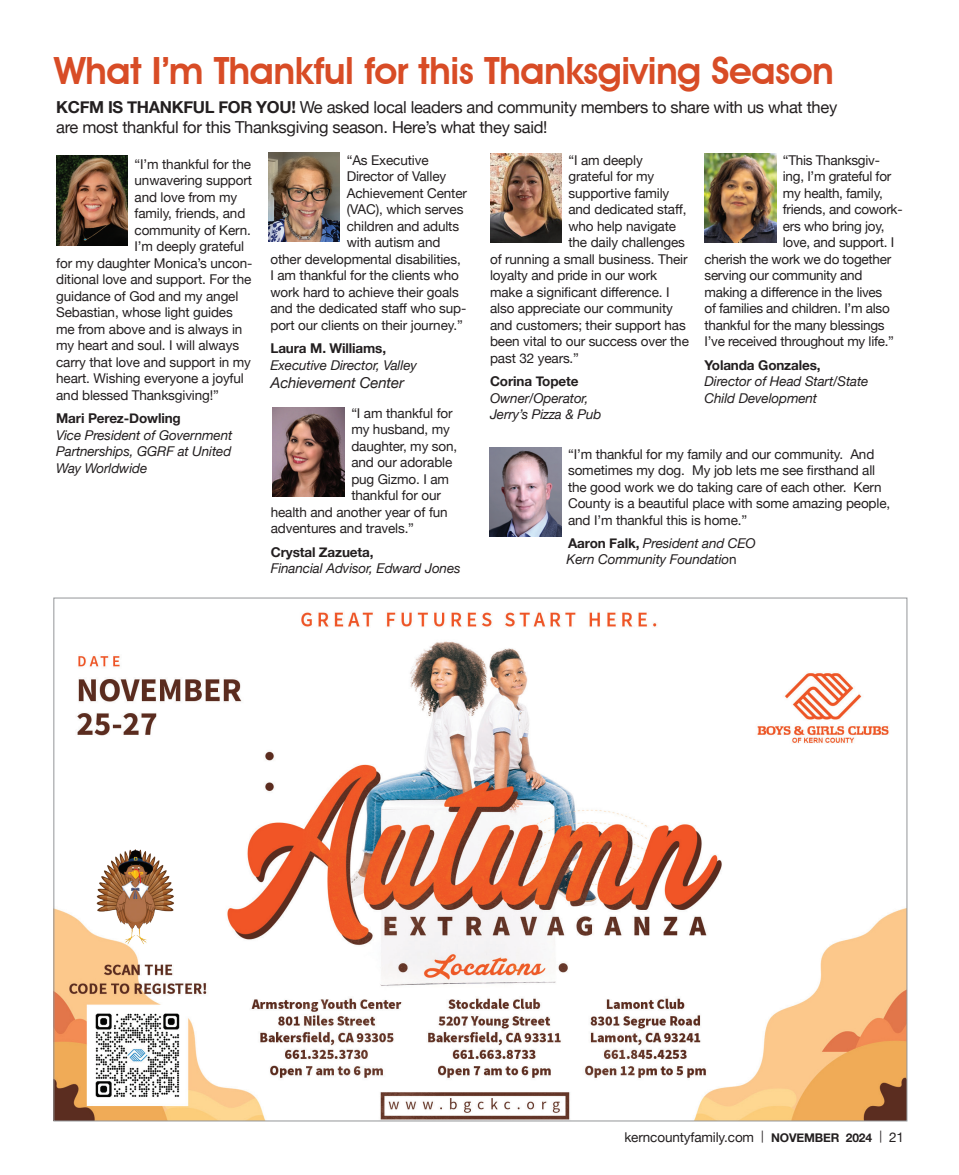
<style>
.page{position:relative;width:959px;height:1175px;background:#fff}
.page>*{position:absolute;margin:0;border:0;box-sizing:border-box;transform-origin:0 0}
.t1{font:600 37.5px "Avant Garde IT Cby BT";letter-spacing:-.015em;color:#d84c26}
.t2{font:16.5px/19.5px "Helvetica Neue";letter-spacing:-.02em;color:#231f20}
.t3{font:italic 15px "Helvetica Neue";letter-spacing:-.01em;color:#231f20}
.t4{font:13.5px/16.5px "Helvetica Neue";letter-spacing:-.01em;color:#231f20}
.t5{font:italic 13.5px/16.5px "Helvetica Neue";letter-spacing:-.01em;color:#231f20}
.t6{font:700 13.5px "Helvetica Neue";letter-spacing:-.01em;color:#231f20}
.s1{font-weight:700}
.s2{font-weight:700;font-style:normal}
.s3{font-style:normal}
.s4{font-size:12px}
.s5{font-weight:700;font-size:12px}
</style>
<div class="page">
<img style="left:55px;top:612px;width:850px;height:507px">
<img style="left:490px;top:153px;width:71px;height:90px">
<img style="left:273px;top:407px;width:71px;height:89px">
<img style="left:268px;top:152px;width:72px;height:90px">
<img style="left:56px;top:156px;width:72px;height:89px">
<img style="left:704px;top:153px;width:72px;height:90px">
<img style="left:489px;top:447px;width:72px;height:89px">
<img style="left:97px;top:839px;width:77px;height:108px">
<h1 class="t1" style="left:54px;top:48px;width:781px">What I’m Thankful for this Thanksgiving Season</h1>
<p class="t2" style="left:56px;top:99px;width:782px"><span class="s1">KCFM IS THANKFUL FOR YOU!</span> We asked local leaders and community members to share with us what they are most thankful for this Thanksgiving season. Here’s what they said!</p>
<p class="t4" style="left:135px;top:156px;width:118px">“I’m thankful for the</p>
<p class="t4" style="left:135px;top:173px;width:119px">unwavering support</p>
<p class="t4" style="left:135px;top:189px;width:104px">and love from my</p>
<p class="t4" style="left:135px;top:206px;width:112px">family, friends, and</p>
<p class="t4" style="left:135px;top:222px;width:118px">community of Kern.</p>
<p class="t4" style="left:135px;top:239px;width:111px">I’m deeply grateful</p>
<p class="t4" style="left:56px;top:255px;width:198px">for my daughter Monica’s uncon-</p>
<p class="t4" style="left:56px;top:272px;width:197px">ditional love and support. For the</p>
<p class="t4" style="left:56px;top:288px;width:184px">guidance of God and my angel</p>
<p class="t4" style="left:56px;top:305px;width:178px">Sebastian, whose light guides</p>
<p class="t4" style="left:56px;top:321px;width:188px">me from above and is always in</p>
<p class="t4" style="left:56px;top:338px;width:184px">my heart and soul. I will always</p>
<p class="t4" style="left:56px;top:354px;width:196px">carry that love and support in my</p>
<p class="t4" style="left:56px;top:371px;width:189px">heart. Wishing everyone a joyful</p>
<p class="t4" style="left:56px;top:387px;width:164px">and blessed Thanksgiving!”</p>
<p class="t6" style="left:56px;top:408px;width:126px">Mari Perez-Dowling</p>
<p class="t5" style="left:56px;top:427px;width:178px;text-align:justify">Vice President of Government Partnerships, GGRF at United Way Worldwide</p>
<p class="t4" style="left:347px;top:153px;width:83px">“As Executive</p>
<p class="t4" style="left:347px;top:169px;width:101px">Director of Valley</p>
<p class="t4" style="left:347px;top:186px;width:122px">Achievement Center</p>
<p class="t4" style="left:347px;top:202px;width:118px">(VAC), which serves</p>
<p class="t4" style="left:347px;top:219px;width:114px">children and adults</p>
<p class="t4" style="left:347px;top:235px;width:95px">with autism and</p>
<p class="t4" style="left:270px;top:252px;width:192px">other developmental disabilities,</p>
<p class="t4" style="left:270px;top:268px;width:190px">I am thankful for the clients who</p>
<p class="t4" style="left:270px;top:285px;width:190px">work hard to achieve their goals</p>
<p class="t4" style="left:270px;top:301px;width:197px">and the dedicated staff who sup-</p>
<p class="t4" style="left:270px;top:318px;width:194px">port our clients on their journey.”</p>
<p class="t6" style="left:270px;top:338px;width:117px">Laura M. Williams,</p>
<p class="t5" style="left:270px;top:357px;width:148px">Executive Director, Valley</p>
<p class="t3" style="left:270px;top:371px;width:135px">Achievement Center</p>
<p class="t4" style="left:568px;top:153px;width:76px">“I am deeply</p>
<p class="t4" style="left:568px;top:169px;width:87px">grateful for my</p>
<p class="t4" style="left:568px;top:186px;width:102px">supportive family</p>
<p class="t4" style="left:568px;top:202px;width:119px">and dedicated staff,</p>
<p class="t4" style="left:568px;top:219px;width:109px">who help navigate</p>
<p class="t4" style="left:568px;top:235px;width:118px">the daily challenges</p>
<p class="t4" style="left:490px;top:252px;width:199px">of running a small business. Their</p>
<p class="t4" style="left:490px;top:268px;width:168px">loyalty and pride in our work</p>
<p class="t4" style="left:490px;top:285px;width:181px">make a significant difference. I</p>
<p class="t4" style="left:490px;top:301px;width:184px">also appreciate our community</p>
<p class="t4" style="left:490px;top:318px;width:197px">and customers; their support has</p>
<p class="t4" style="left:490px;top:334px;width:200px">been vital to our success over the</p>
<p class="t4" style="left:490px;top:351px;width:90px">past 32 years.”</p>
<p class="t6" style="left:490px;top:371px;width:90px">Corina Topete</p>
<p class="t5" style="left:490px;top:390px;width:100px">Owner/Operator,</p>
<p class="t4" style="left:783px;top:153px;width:98px">“This Thanksgiv-</p>
<p class="t4" style="left:783px;top:169px;width:110px">ing, I’m grateful for</p>
<p class="t4" style="left:783px;top:186px;width:101px">my health, family,</p>
<p class="t4" style="left:783px;top:202px;width:121px">friends, and cowork-</p>
<p class="t4" style="left:783px;top:219px;width:103px">ers who bring joy,</p>
<p class="t4" style="left:783px;top:235px;width:113px">love, and support. I</p>
<p class="t4" style="left:704px;top:252px;width:188px">cherish the work we do together</p>
<p class="t4" style="left:704px;top:268px;width:159px">serving our community and</p>
<p class="t4" style="left:704px;top:285px;width:179px">making a difference in the lives</p>
<p class="t4" style="left:704px;top:301px;width:187px">of families and children. I’m also</p>
<p class="t4" style="left:704px;top:318px;width:181px">thankful for the many blessings</p>
<p class="t4" style="left:704px;top:334px;width:191px">I’ve received throughout my life.”</p>
<p class="t6" style="left:704px;top:354px;width:118px">Yolanda Gonzales,</p>
<p class="t5" style="left:704px;top:374px;width:165px">Director of Head Start/State<br>Child Development</p>
<p class="t4" style="left:351px;top:405px;width:103px">“I am thankful for</p>
<p class="t5" style="left:490px;top:407px;width:113px">Jerry’s Pizza &amp; Pub</p>
<p class="t4" style="left:351px;top:422px;width:100px">my husband, my</p>
<p class="t4" style="left:351px;top:438px;width:107px">daughter, my son,</p>
<p class="t4" style="left:351px;top:455px;width:102px">and our adorable</p>
<p class="t4" style="left:351px;top:471px;width:99px">pug Gizmo. I am</p>
<p class="t4" style="left:351px;top:488px;width:91px">thankful for our</p>
<p class="t4" style="left:271px;top:504px;width:178px">health and another year of fun</p>
<p class="t4" style="left:271px;top:521px;width:145px">adventures and travels.”</p>
<p class="t6" style="left:271px;top:541px;width:104px">Crystal Zazueta,</p>
<p class="t5" style="left:271px;top:561px;width:191px">Financial Advisor, Edward Jones</p>
<p class="t4" style="left:568px;top:446px;width:324px">“I’m thankful for my family and our community. And sometimes my dog. My job lets me see firsthand all the good work we do taking care of each other. Kern County is a beautiful place with some amazing people, and I’m thankful this is home.”</p>
<p class="t5" style="left:566px;top:535px;width:191px"><span class="s2">Aaron Falk,</span> President and CEO<br>Kern Community Foundatio<span class="s3">n</span></p>
<p class="t4" style="left:624px;top:1129px;width:281px">kerncountyfamily.com <span class="s4">|</span> <span class="s5">NOVEMBER 2024</span> <span class="s4">|</span> 21</p>
</div>
